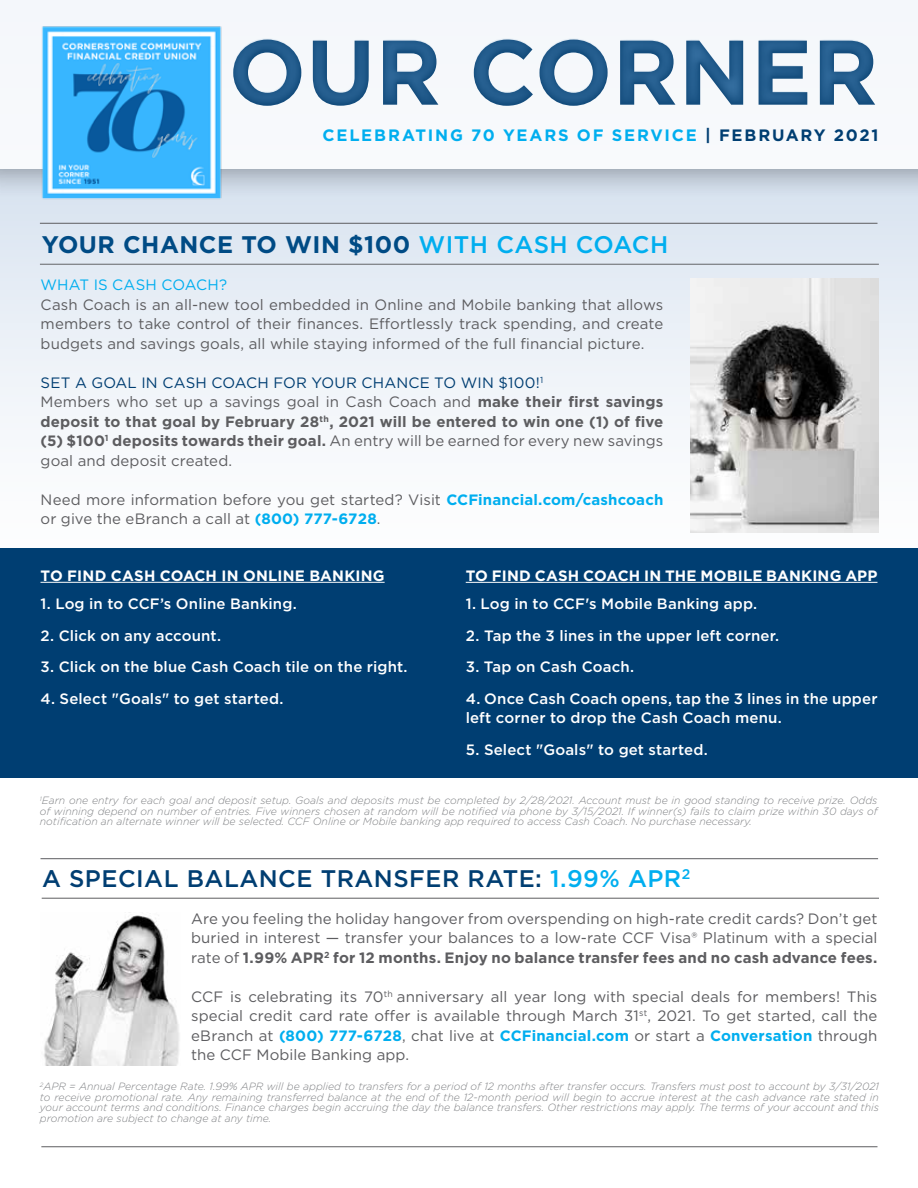
<style>
.page{position:relative;width:918px;height:1188px;background:#fff}
.page>*{position:absolute;margin:0;border:0;box-sizing:border-box;transform-origin:0 0}
.t1{font:700 91.5px "Gotham";color:#003e72}
.t2{font:500 24px "Gotham";letter-spacing:.02em;color:#003e72}
.t3{font:700 24px "Gotham";letter-spacing:.02em;color:#004b85}
.t4{font:700 16.5px "Gotham";letter-spacing:.105em;color:#00aeef}
.t5{font:15px/19.5px "Gotham";letter-spacing:.005em;color:#5d5d60;text-align:justify}
.t6{font:500 15px/19.5px "Gotham";letter-spacing:.01em;color:#fff}
.t7{font:700 15px/19.5px "Gotham";letter-spacing:.01em;color:#5d5d60}
.t8{font:700 15px "Gotham";letter-spacing:.015em;color:#fff}
.t9{font:15px "Gotham";letter-spacing:.01em;color:#00aeef}
.t10{font:italic 300 10.5px/10.5px "Gotham";color:#808285;text-align:justify}
.s1{color:#003e72}
.s2{font-weight:500;color:#00aeef}
.s3{font-weight:400;color:#003e72}
.s4{font-weight:400}
.s5{font-weight:700;color:#00aeef}
.s6{color:#00aeef}
.s7{font-weight:700}
</style>
<div class="page">
<svg style="left:0;top:200px;width:918px;height:349px"></svg>
<div style="left:0;top:0;width:918px;height:200px;background:#000;opacity:.5"></div>
<div style="left:0;top:0;width:918px;height:169px;background:#f6f8fb"></div>
<hr style="left:41px;top:1146px;width:836px;height:1px;background:#5d5d60">
<hr style="left:40px;top:223px;width:838px;height:1px;background:#5d5d60">
<hr style="left:40px;top:264px;width:839px;height:1px;background:#636466">
<img style="left:690px;top:278px;width:189px;height:255px">
<hr style="left:42px;top:898px;width:837px;height:1px;background:#5d5d60">
<hr style="left:40px;top:858px;width:838px;height:1px;background:#5d5d60">
<img style="left:44px;top:912px;width:136px;height:153px">
<img style="left:31px;top:26px;width:198px;height:182px">
<div style="left:0;top:549px;width:918px;height:229px;background:#003e72"></div>
<hr style="left:40px;top:582px;width:345px;height:1px;background:#fff">
<hr style="left:466px;top:582px;width:412px;height:1px;background:#fff">
<h1 class="t1" style="left:228px;top:12px;width:651px">OUR CORNER</h1>
<h3 class="t4" style="left:323px;top:124px;width:557px">CELEBRATING 70 YEARS OF SERVICE <span class="s1">| FEBRUARY 2021</span></h3>
<h2 class="t3" style="left:42px;top:229px;width:628px">YOUR CHANCE TO WIN $100 <span class="s2">WITH CASH COACH</span></h2>
<h3 class="t9" style="left:41px;top:276px;width:188px">WHAT IS CASH COACH?</h3>
<p class="t5" style="left:41px;top:295px;width:624px">Cash Coach is an all-new tool embedded in Online and Mobile banking that allows members to take control of their finances. Effortlessly track spending, and create budgets and savings goals, all while staying informed of the full financial picture.</p>
<p class="t7" style="left:41px;top:373px;width:624px"><span class="s3">SET A GOAL IN CASH COACH FOR YOUR CHANCE TO WIN $100!</span><sup>1<br></sup><span class="s4">Members who set up a savings goal in Cash Coach and</span> make their first savings deposit to that goal by February 28<sup>th</sup>, 2021 will be entered to win one (1) of five (5) $100<sup>1</sup> deposits towards their goal. <span class="s4">An entry will be earned for every new savings goal and deposit created.</span></p>
<h3 class="t5" style="left:41px;top:490px;width:624px">Need more information before you get started? Visit <span class="s5">CCFinancial.com/cashcoach </span>or give the eBranch a call at <span class="s5">(800) 777-6728</span>.</h3>
<h3 class="t8" style="left:40px;top:566px;width:346px">TO FIND CASH COACH IN ONLINE BANKING</h3>
<h3 class="t6" style="left:40px;top:594px;width:258px">1. Log in to CCF’s Online Banking.</h3>
<h3 class="t6" style="left:40px;top:626px;width:182px">2. Click on any account.</h3>
<h3 class="t6" style="left:40px;top:657px;width:369px">3. Click on the blue Cash Coach tile on the right.</h3>
<h3 class="t6" style="left:40px;top:689px;width:244px">4. Select "Goals" to get started.</h3>
<h3 class="t8" style="left:466px;top:566px;width:413px">TO FIND CASH COACH IN THE MOBILE BANKING APP</h3>
<h3 class="t6" style="left:466px;top:594px;width:293px">1. Log in to CCF's Mobile Banking app.</h3>
<h3 class="t6" style="left:466px;top:626px;width:315px">2. Tap the 3 lines in the upper left corner.</h3>
<h3 class="t6" style="left:466px;top:657px;width:170px">3. Tap on Cash Coach.</h3>
<h3 class="t6" style="left:466px;top:689px;width:413px">4. Once Cash Coach opens, tap the 3 lines in the upper left corner to drop the Cash Coach menu.</h3>
<h3 class="t6" style="left:466px;top:740px;width:244px">5. Select "Goals" to get started.</h3>
<p class="t10" style="left:40px;top:795px;width:839px"><sup>1</sup>Earn one entry for each goal and deposit setup. Goals and deposits must be completed by 2/28/2021. Account must be in good standing to receive prize. Odds of winning depend on number of entries. Five winners chosen at random will be notified via phone by 3/15/2021. If winner(s) fails to claim prize within 30 days of notification an alternate winner will be selected. CCF Online or Mobile banking app required to access Cash Coach. No purchase necessary.</p>
<h2 class="t2" style="left:42px;top:863px;width:650px">A SPECIAL BALANCE TRANSFER RATE: <span class="s6">1.99% APR</span><sup>2</sup></h2>
<p class="t5" style="left:191px;top:908px;width:688px">Are you feeling the holiday hangover from overspending on high-rate credit cards? Don’t get buried in interest — transfer your balances to a low-rate CCF Visa® Platinum with a special rate of <span class="s7">1.99% APR</span><sup>2</sup> <span class="s7">for 12 months. Enjoy no balance transfer fees and no cash advance fees.</span></p>
<p class="t5" style="left:191px;top:986px;width:688px">CCF is celebrating its 70<sup>th</sup> anniversary all year long with special deals for members! This special credit card rate offer is available through March 31<sup>st</sup>, 2021. To get started, call the eBranch at <span class="s5">(800) 777-6728</span>, chat live at <span class="s5">CCFinancial.com</span> or start a <span class="s5">Conversation</span> through the CCF Mobile Banking app.</p>
<p class="t10" style="left:40px;top:1081px;width:841px"><sup>2</sup>APR = Annual Percentage Rate. 1.99% APR will be applied to transfers for a period of 12 months after transfer occurs. Transfers must post to account by 3/31/2021 to receive promotional rate. Any remaining transferred balance at the end of the 12-month period will begin to accrue interest at the cash advance rate stated in your account terms and conditions. Finance charges begin accruing the day the balance transfers. Other restrictions may apply. The terms of your account and this promotion are subject to change at any time.</p>
</div>
